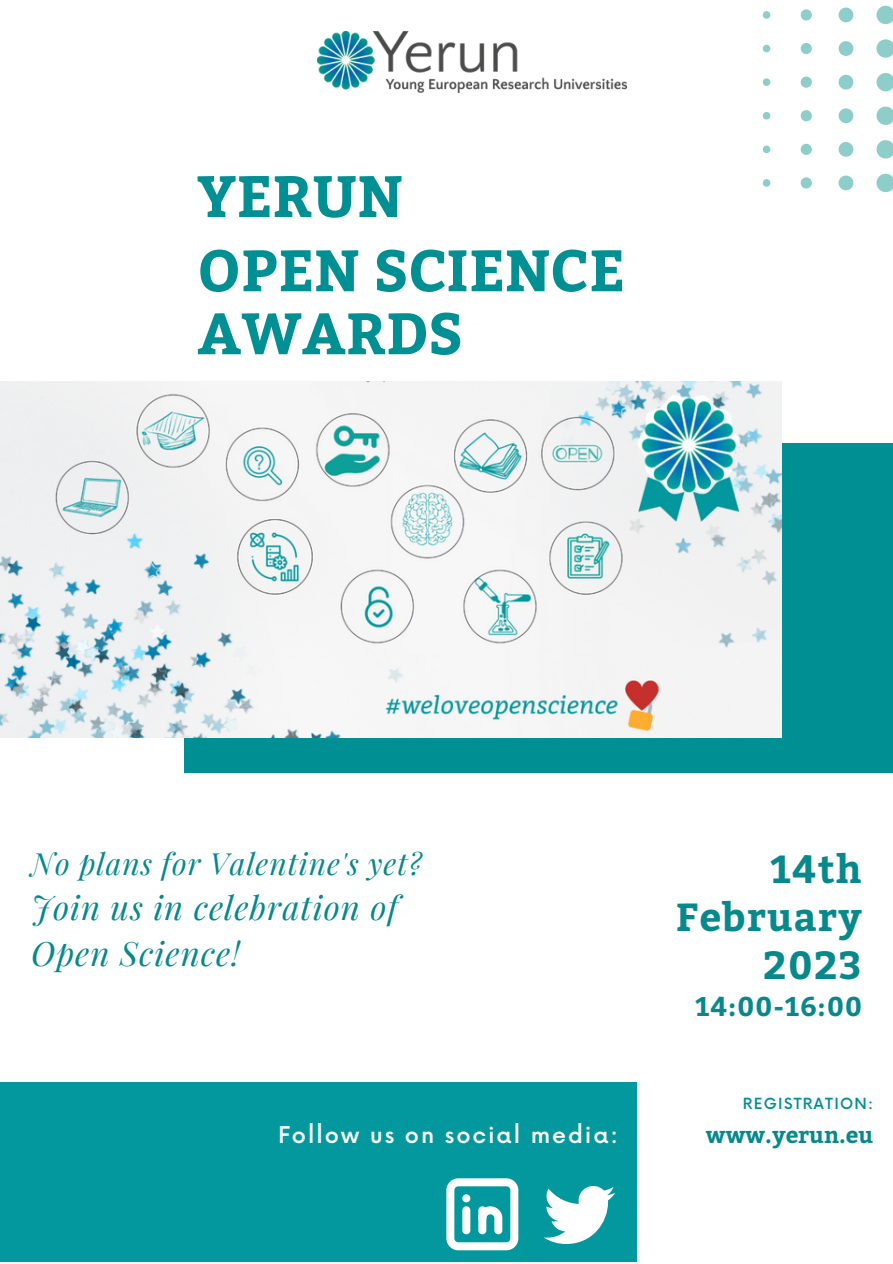
<style>
.page{position:relative;width:893px;height:1264px;background:#fff}
.page>*{position:absolute;margin:0;border:0;box-sizing:border-box;transform-origin:0 0}
.t1{font:700 58.2px/74.2px "Bitter";color:#008f93}
.t2{font:700 39px/48.3px "Bitter";letter-spacing:.03em;color:#07898c;text-align:right}
.t3{font:italic 33px/46px "Playfair Display";letter-spacing:.03em;color:#07898c}
.t4{font:italic 30px "Playfair Display";letter-spacing:.03em;color:#07898c}
.t5{font:700 27px "Bitter";letter-spacing:.03em;color:#07898c}
.t6{font:500 22.5px "Now";letter-spacing:.085em;color:#fff}
.t7{font:700 22.5px "Bitter";color:#07898c}
.t8{font:500 15px "Now";letter-spacing:.085em;color:#008f93}
</style>
<div class="page">
<div style="left:0;top:1081px;width:636px;height:180px;background:#03989e"></div>
<div style="left:184px;top:443px;width:708px;height:329px;background:#008f93"></div>
<svg style="left:876px;top:174px;width:16px;height:18px"></svg>
<svg style="left:838px;top:175px;width:15px;height:15px"></svg>
<svg style="left:800px;top:177px;width:11px;height:11px"></svg>
<svg style="left:762px;top:179px;width:8px;height:8px"></svg>
<svg style="left:876px;top:140px;width:16px;height:18px"></svg>
<svg style="left:838px;top:142px;width:15px;height:15px"></svg>
<svg style="left:800px;top:144px;width:11px;height:11px"></svg>
<svg style="left:762px;top:145px;width:8px;height:8px"></svg>
<svg style="left:876px;top:107px;width:16px;height:18px"></svg>
<svg style="left:838px;top:108px;width:15px;height:15px"></svg>
<svg style="left:800px;top:110px;width:11px;height:11px"></svg>
<svg style="left:762px;top:112px;width:8px;height:7px"></svg>
<svg style="left:876px;top:73px;width:16px;height:18px"></svg>
<svg style="left:838px;top:75px;width:15px;height:14px"></svg>
<svg style="left:800px;top:77px;width:11px;height:11px"></svg>
<svg style="left:762px;top:78px;width:8px;height:8px"></svg>
<svg style="left:876px;top:39px;width:16px;height:19px"></svg>
<svg style="left:838px;top:41px;width:15px;height:15px"></svg>
<svg style="left:800px;top:43px;width:11px;height:11px"></svg>
<svg style="left:762px;top:45px;width:8px;height:7px"></svg>
<svg style="left:876px;top:6px;width:16px;height:18px"></svg>
<svg style="left:838px;top:8px;width:15px;height:14px"></svg>
<svg style="left:800px;top:9px;width:11px;height:12px"></svg>
<svg style="left:762px;top:11px;width:8px;height:8px"></svg>
<img style="left:317px;top:32px;width:310px;height:61px">
<img style="left:0;top:381px;width:781px;height:356px">
<svg style="left:543px;top:1186px;width:72px;height:57px"></svg>
<svg style="left:446px;top:1178px;width:72px;height:72px"></svg>
<h1 class="t1" style="left:197px;top:156px;width:429px">YERUN<br>OPEN SCIENCE</h1>
<h1 class="t1" style="left:197px;top:293px;width:267px">AWARDS</h1>
<p class="t4" style="left:31px;top:842px;width:392px">No plans for Valentine's yet?</p>
<p class="t3" style="left:31px;top:883px;width:368px">Join us in celebration of<br>Open Science!</p>
<p class="t6" style="left:278px;top:1123px;width:341px">Follow us on social media:</p>
<p class="t2" style="left:675px;top:842px;width:187px">14th<br>February<br>2023</p>
<p class="t5" style="left:695px;top:987px;width:169px">14:00-16:00</p>
<p class="t8" style="left:742px;top:1095px;width:132px">REGISTRATION:</p>
<p class="t7" style="left:706px;top:1118px;width:169px">www.yerun.eu</p>
</div>
